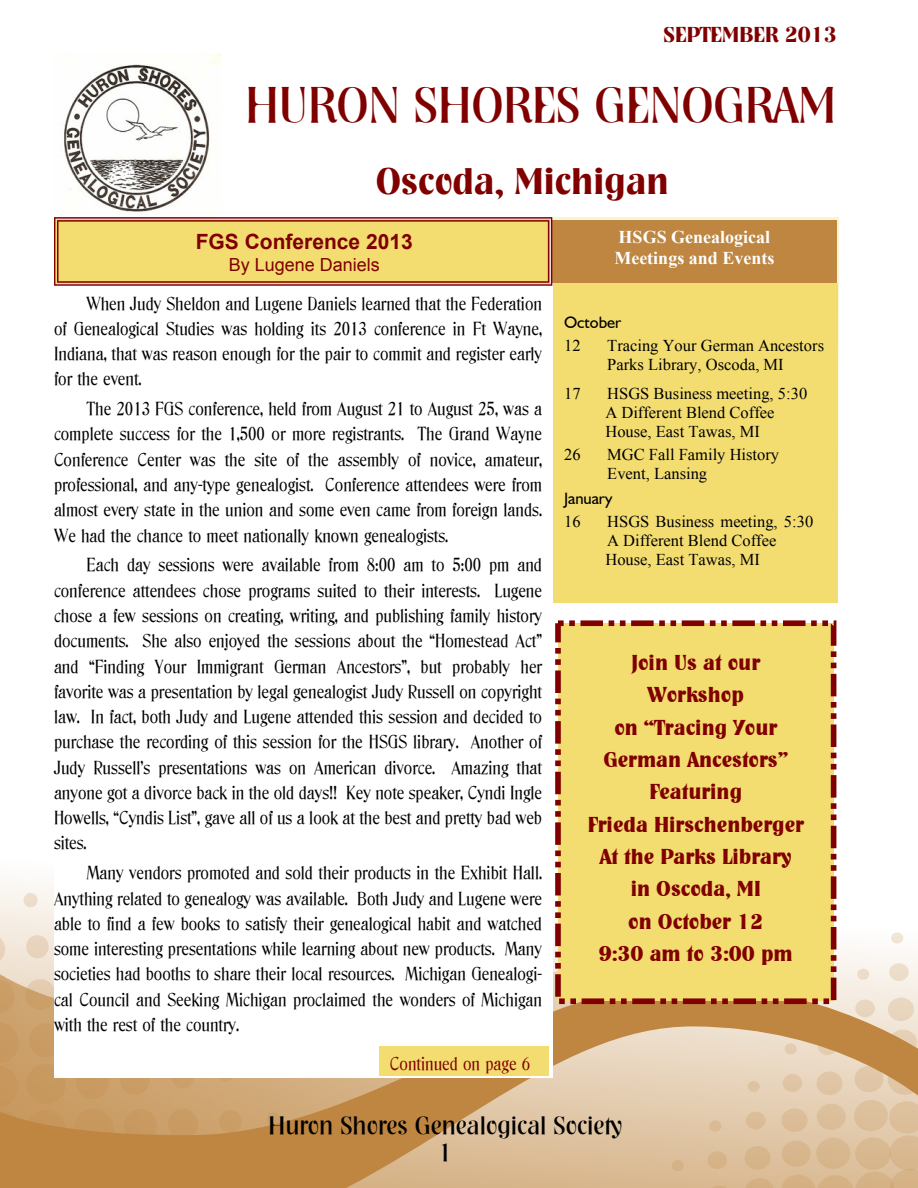
<style>
.page{position:relative;width:918px;height:1188px;background:#fff}
.page>*{position:absolute;margin:0;border:0;box-sizing:border-box;transform-origin:0 0}
.t1{font:47.7px "Tennessee SF";color:#800000}
.t2{font:36px "Tennessee SF Bold";color:#800000}
.t3{font:24px/27.6px "Tennessee SF";color:#000;text-align:center}
.t4{font:21px/32.4px "Tennessee Heavy SF Bold";color:#800000;text-align:center}
.t5{font:700 21px "Arial";color:#800000}
.t6{font:21px "Tennessee SF Bold";color:#800000}
.t7{font:18px/25.3px "Blue Ridge SF";color:#000;text-align:justify}
.t8{font:700 18px/20.7px "Times New Roman";color:#fff}
.t9{font:18px "Blue Ridge SF";color:#800000}
.t10{font:18px "Arial";color:#800000}
.t11{font:16.5px/18.9px "Times New Roman";color:#000}
.t12{font:16.5px "Humanist 521 BT";color:#000}
</style>
<div class="page">
<img style="left:0;top:853px;width:904px;height:98px">
<div style="left:891px;top:932px;width:12px;height:12px;background:#be8641;border-radius:50%;opacity:.2"></div>
<img style="left:0;top:951px;width:918px;height:33px">
<svg style="left:0;top:984px;width:918px;height:204px;background:#d2ac7d"></svg>
<div style="left:553px;top:283px;width:285px;height:320px;background:#f3dd71"></div>
<div style="left:552px;top:220px;width:285px;height:63px;background:#be8641"></div>
<div style="left:54px;top:292px;width:499px;height:786px;background:#fff"></div>
<img style="left:64px;top:54px;width:157px;height:158px">
<svg style="left:54px;top:217px;width:498px;height:69px;background:#e8c868"></svg>
<div style="left:558px;top:623px;width:276px;height:378px;background:#f3dd71"></div>
<div style="left:555px;top:620px;width:281px;height:384px;border:6px dashed #800000"></div>
<div style="left:379px;top:1046px;width:170px;height:30px;background:#f3dd71"></div>
<p class="t6" style="left:663px;top:27px;width:175px">SEPTEMBER 2013</p>
<h1 class="t1" style="left:246px;top:78px;width:592px">HURON SHORES GENOGRAM</h1>
<h2 class="t2" style="left:376px;top:168px;width:294px">Oscoda, Michigan</h2>
<p class="t5" style="left:196px;top:234px;width:219px">FGS Conference 2013</p>
<p class="t10" style="left:229px;top:258px;width:153px">By Lugene Daniels</p>
<p class="t8" style="left:614px;top:229px;width:162px">HSGS Genealogical<br>Meetings and Events</p>
<p class="t7" style="left:54px;top:291px;width:490px;text-indent:32px">When Judy Sheldon and Lugene Daniels learned that the Federation of Genealogical Studies was holding its 2013 conference in Ft Wayne, Indiana, that was reason enough for the pair to commit and register early for the event.</p>
<p class="t7" style="left:54px;top:396px;width:490px;text-indent:32px">The 2013 FGS conference, held from August 21 to August 25, was a complete success for the 1,500 or more registrants. The Grand Wayne Conference Center was the site of the assembly of novice, amateur, professional, and any-type genealogist. Conference attendees were from almost every state in the union and some even came from foreign lands.<br>We had the chance to meet nationally known genealogists.</p>
<p class="t7" style="left:54px;top:552px;width:490px;text-indent:32px">Each day sessions were available from 8:00 am to 5:00 pm and conference attendees chose programs suited to their interests. Lugene chose a few sessions on creating, writing, and publishing family history documents. She also enjoyed the sessions about the “Homestead Act” and “Finding Your Immigrant German Ancestors”, but probably her favorite was a presentation by legal genealogist Judy Russell on copyright law. In fact, both Judy and Lugene attended this session and decided to purchase the recording of this session for the HSGS library. Another of Judy Russell’s presentations was on American divorce. Amazing that anyone got a divorce back in the old days!! Key note speaker, Cyndi Ingle Howells, “Cyndis List”, gave all of us a look at the best and pretty bad web sites.</p>
<p class="t7" style="left:54px;top:860px;width:490px;text-indent:32px">Many vendors promoted and sold their products in the Exhibit Hall.<br>Anything related to genealogy was available. Both Judy and Lugene were able to find a few books to satisfy their genealogical habit and watched some interesting presentations while learning about new products. Many societies had booths to share their local resources. Michigan Genealogi&shy;cal Council and Seeking Michigan proclaimed the wonders of Michigan with the rest of the country.</p>
<p class="t9" style="left:390px;top:1054px;width:142px">Continued on page 6</p>
<p class="t12" style="left:564px;top:315px;width:59px">October</p>
<p class="t11" style="left:564px;top:337px;width:18px">12</p>
<p class="t11" style="left:607px;top:337px;width:218px">Tracing Your German Ancestors<br>Parks Library, Oscoda, MI</p>
<p class="t11" style="left:564px;top:386px;width:18px">17</p>
<p class="t11" style="left:605px;top:386px;width:203px">HSGS Business meeting, 5:30<br>A Different Blend Coffee<br>House, East Tawas, MI</p>
<p class="t11" style="left:564px;top:447px;width:18px">26</p>
<p class="t11" style="left:607px;top:447px;width:173px">MGC Fall Family History<br>Event, Lansing</p>
<p class="t12" style="left:564px;top:491px;width:50px">January</p>
<p class="t11" style="left:564px;top:514px;width:18px">16</p>
<p class="t11" style="left:605px;top:514px;width:209px">HSGS Business meeting, 5:30<br>A Different Blend Coffee<br>House, East Tawas, MI</p>
<p class="t4" style="left:588px;top:648px;width:218px">Join Us at our<br>Workshop<br>on “Tracing Your<br>German Ancestors”<br>Featuring<br>Frieda Hirschenberger<br>At the Parks Library in Oscoda, MI<br>on October 12<br>9:30 am to 3:00 pm</p>
<h3 class="t3" style="left:269px;top:1112px;width:355px">Huron Shores Genealogical Society<br>1</h3>
</div>
